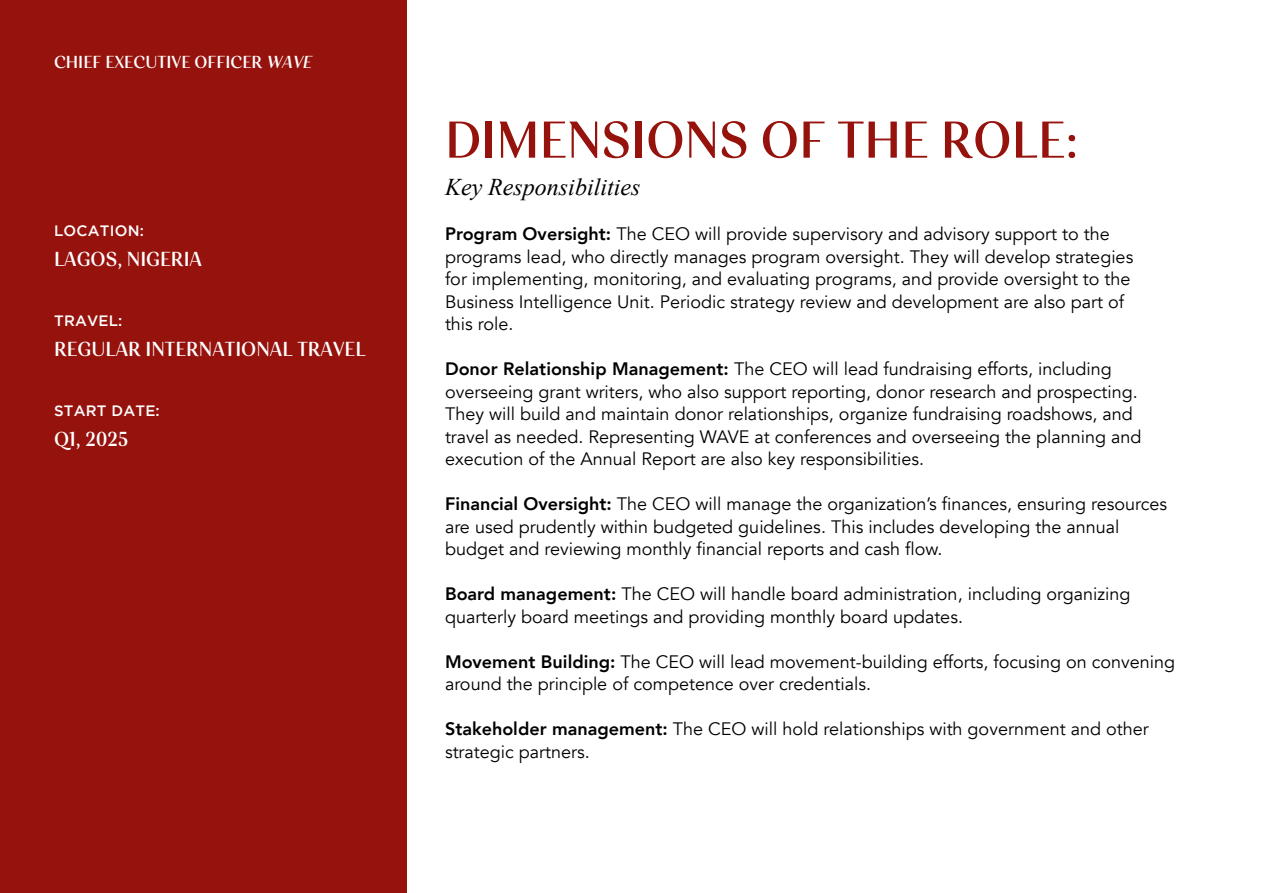
<style>
.page{position:relative;width:1263px;height:893px;background:#fff}
.page>*{position:absolute;margin:0;border:0;box-sizing:border-box;transform-origin:0 0}
.t1{font:53.55px "Senlot Nor Dem";color:#96120d}
.t2{font:italic 24px "Times New Roman";color:#000}
.t3{font:21px "Senlot Nor Dem";color:#fff}
.t4{font:18px/22.5px "Avenir";color:#000}
.t5{font:18px "Senlot Nor Dem";color:#fff}
.t6{font:500 15px "Gotham";letter-spacing:.015em;color:#fff}
.s1{font-style:italic}
.s2{font-weight:800}
</style>
<div class="page">
<div style="left:0;top:0;width:407px;height:893px;background:#96120d"></div>
<p class="t5" style="left:54px;top:52px;width:263px">CHIEF EXECUTIVE OFFICER <span class="s1">WAVE</span></p>
<p class="t6" style="left:54px;top:222px;width:91px">LOCATION:</p>
<p class="t3" style="left:54px;top:246px;width:150px">LAGOS, NIGERIA</p>
<p class="t6" style="left:54px;top:312px;width:70px">TRAVEL:</p>
<p class="t3" style="left:54px;top:336px;width:313px">REGULAR INTERNATIONAL TRAVEL</p>
<p class="t6" style="left:54px;top:402px;width:107px">START DATE:</p>
<p class="t3" style="left:54px;top:426px;width:76px">Q1, 2025</p>
<h1 class="t1" style="left:445px;top:108px;width:635px">DIMENSIONS OF THE ROLE:</h1>
<h2 class="t2" style="left:445px;top:171px;width:197px">Key Responsibilities</h2>
<p class="t4" style="left:445px;top:223px;width:690px"><span class="s2">Program Oversight:</span> The CEO will provide supervisory and advisory support to the programs lead, who directly manages program oversight. They will develop strategies for implementing, monitoring, and evaluating programs, and provide oversight to the Business Intelligence Unit. Periodic strategy review and development are also part of this role.</p>
<p class="t4" style="left:445px;top:358px;width:698px"><span class="s2">Donor Relationship Management:</span> The CEO will lead fundraising efforts, including overseeing grant writers, who also support reporting, donor research and prospecting.<br>They will build and maintain donor relationships, organize fundraising roadshows, and travel as needed. Representing WAVE at conferences and overseeing the planning and execution of the Annual Report are also key responsibilities.</p>
<p class="t4" style="left:445px;top:493px;width:724px"><span class="s2">Financial Oversight:</span> The CEO will manage the organization’s finances, ensuring resources are used prudently within budgeted guidelines. This includes developing the annual budget and reviewing monthly financial reports and cash flow.</p>
<p class="t4" style="left:445px;top:583px;width:687px"><span class="s2">Board management:</span> The CEO will handle board administration, including organizing quarterly board meetings and providing monthly board updates.</p>
<p class="t4" style="left:445px;top:651px;width:732px"><span class="s2">Movement Building:</span> The CEO will lead movement-building efforts, focusing on convening around the principle of competence over credentials.</p>
<p class="t4" style="left:445px;top:718px;width:705px"><span class="s2">Stakeholder management:</span> The CEO will hold relationships with government and other strategic partners.</p>
</div>
